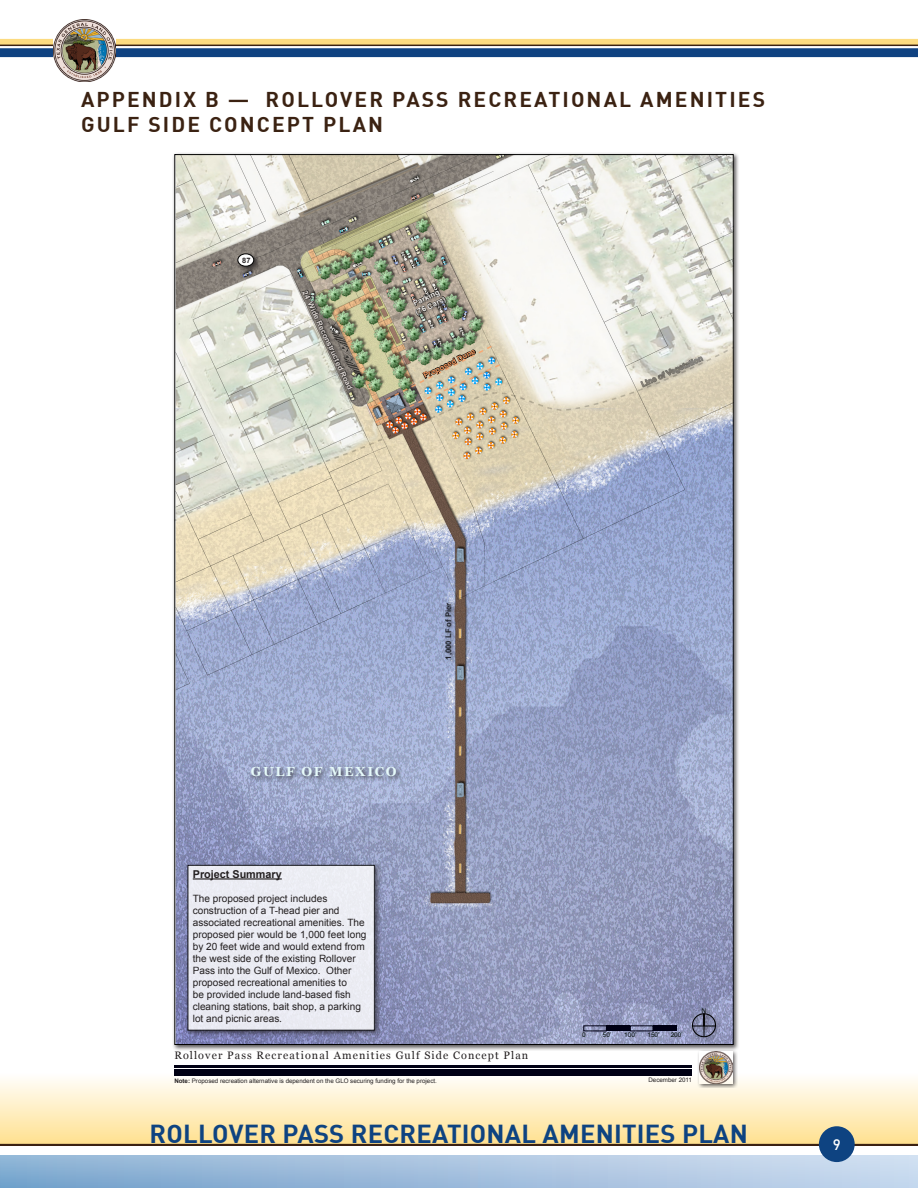
<style>
.page{position:relative;width:918px;height:1188px;background:#fff}
.page>*{position:absolute;margin:0;border:0;box-sizing:border-box;transform-origin:0 0}
.t1{font:700 25.5px "DIN";letter-spacing:.01em;color:#0e4381}
.t2{font:700 21px/25.2px "DIN";letter-spacing:.1em;color:#3b2212}
.t3{font:500 15px "DIN";color:#fff}
.t4{font:700 13.2px "Georgia";letter-spacing:.12em;color:#e6fafa}
.t5{font:10.8px "Georgia";letter-spacing:.1em;color:#231f20}
.t6{font:700 10.8px "Arial";color:#231f20}
.t7{font:10.05px/12px "Arial";color:#231f20}
.t8{font:700 7.8px "Arial";color:#fef7f5}
.t9{font:700 7.8px/9.3px "Arial";color:#fff;text-align:center}
.t10{font:700 7.8px "Arial";color:#000}
.t11{font:700 7.8px "Arial";color:#fc9f65}
.t12{font:7.5px "Calibri";color:#000a03}
.t13{font:700 7.35px "Arial";color:#231f20}
.t14{font:6.45px "Arial";color:#000a03}
.t15{font:6.15px "Arial";color:#231f20}
.s1{font-family:"Myriad Pro"}
.s2{font-weight:700}
</style>
<div class="page">
<svg style="left:0;top:1079px;width:918px;height:65px;background:#feedc1"></svg>
<svg style="left:0;top:1155px;width:918px;height:33px;background:#a6c2df"></svg>
<hr style="left:0;top:1144px;width:918px;height:3px;background:#3b2212">
<div style="left:0;top:1146px;width:918px;height:9px;background:#fff"></div>
<div style="left:0;top:48px;width:918px;height:9px;background:#0f4281"></div>
<div style="left:0;top:39px;width:918px;height:6px;background:#fcdb80"></div>
<hr style="left:0;top:45px;width:918px;height:1px;background:#3a2111">
<img style="left:54px;top:20px;width:61px;height:61px">
<div style="left:819px;top:1126px;width:36px;height:36px;background:#0e4381;border-radius:50%"></div>
<div style="left:172px;top:152px;width:568px;height:899px;background:#231f20;opacity:.75"></div>
<img style="left:176px;top:156px;width:556px;height:887px">
<div style="left:185px;top:863px;width:196px;height:174px;background:#231f20;opacity:.75"></div>
<div style="left:188px;top:865px;width:186px;height:165px;background:#ebecf3"></div>
<div style="left:188px;top:865px;width:187px;height:166px;border:1px solid #000"></div>
<div style="left:300px;top:288px;width:59px;height:108px;background:#231f20;opacity:.75"></div>
<img style="left:302px;top:290px;width:51px;height:56px">
<div style="left:237px;top:253px;width:24px;height:20px;background:#231f20;opacity:.75"></div>
<div style="left:238px;top:254px;width:16px;height:12px;background:#fff;border-radius:50%"></div>
<div style="left:238px;top:254px;width:16px;height:12px;border:1px solid #000;border-radius:50%"></div>
<div style="left:249px;top:764px;width:153px;height:18px;background:#231f20;opacity:.75"></div>
<hr style="left:193px;top:878px;width:89px;height:2px;background:#231f20">
<div style="left:174px;top:1070px;width:518px;height:6px;background:#000014"></div>
<hr style="left:174px;top:1065px;width:518px;height:3px;background:#000014">
<div style="left:411px;top:288px;width:41px;height:34px;background:#231f20;opacity:.75"></div>
<svg style="left:413px;top:290px;width:33px;height:27px"></svg>
<div style="left:444px;top:601px;width:14px;height:64px;background:#231f20;opacity:.75"></div>
<div style="left:653px;top:1026px;width:24px;height:5px;background:#000014"></div>
<div style="left:607px;top:1026px;width:23px;height:5px;background:#000014"></div>
<div style="left:697px;top:1049px;width:41px;height:39px;background:#231f20;opacity:.75"></div>
<img style="left:700px;top:1051px;width:32px;height:33px">
<img style="left:173px;top:346px;width:562px;height:176px">
<div style="left:690px;top:1006px;width:32px;height:37px;background:#231f20;opacity:.75"></div>
<div style="left:692px;top:1013px;width:24px;height:24px;border:1px solid #000;border-radius:50%"></div>
<svg style="left:692px;top:1014px;width:24px;height:23px"></svg>
<p class="t2" style="left:81px;top:86px;width:686px">APPENDIX B — ROLLOVER PASS RECREATIONAL AMENITIES<br>GULF SIDE CONCEPT PLAN</p>
<p class="t13" style="left:242px;top:256px;width:10px">87</p>
<p class="t8" style="left:309px;top:288px;width:110px;rotate:65deg">24’ Wide Reconstructed Road</p>
<p class="t9" style="left:410px;top:301px;width:35px;rotate:-27deg">Parking (76 Cars)</p>
<p class="t11" style="left:422px;top:372px;width:59px;rotate:-27deg">Proposed Dune</p>
<p class="t4" style="left:251px;top:763px;width:147px">GULF OF MEXICO</p>
<p class="t10" style="left:443px;top:660px;width:59px;rotate:-90deg">1,000 LF of Pier</p>
<p class="t6" style="left:193px;top:867px;width:91px">Project Summary</p>
<p class="t7" style="left:193px;top:892px;width:175px">The proposed project includes construction of a T-head pier and associated recreational amenities. The proposed pier would be 1,000 feet long by 20 feet wide and would extend from the west side of the existing Rollover Pass into the Gulf of Mexico. Other proposed recreational amenities to<br>be provided include land-based fish cleaning stations, bait shop, a parking lot and picnic areas<span class="s1">.</span></p>
<p class="t5" style="left:174px;top:1049px;width:355px">Rollover Pass Recreational Amenities Gulf Side Concept Plan</p>
<p class="t15" style="left:174px;top:1076px;width:264px"><span class="s2">Note:</span> Proposed recreation alternative is dependent on the GLO securing funding for the project.</p>
<p class="t14" style="left:582px;top:1030px;width:5px">0</p>
<p class="t14" style="left:603px;top:1031px;width:10px">50’</p>
<p class="t14" style="left:624px;top:1031px;width:14px">100’</p>
<p class="t14" style="left:647px;top:1031px;width:14px">150’</p>
<p class="t14" style="left:671px;top:1031px;width:14px">200’</p>
<p class="t12" style="left:702px;top:1006px;width:6px">N</p>
<p class="t15" style="left:648px;top:1075px;width:45px">December 2011</p>
<h1 class="t1" style="left:150px;top:1117px;width:600px">ROLLOVER PASS RECREATIONAL AMENITIES PLAN</h1>
<h3 class="t3" style="left:833px;top:1135px;width:9px">9</h3>
</div>
